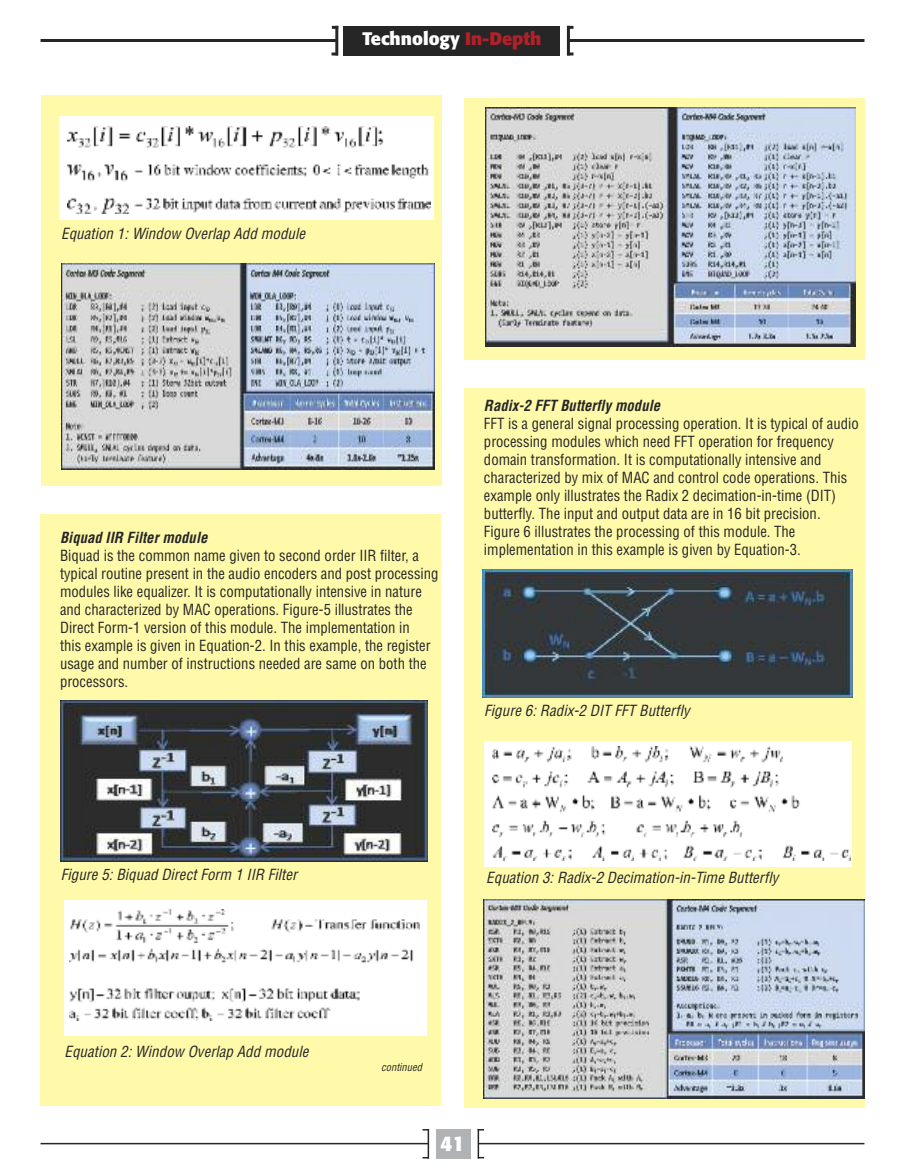
<style>
.page{position:relative;width:905px;height:1175px;background:#fff}
.page>*{position:absolute;margin:0;border:0;box-sizing:border-box;transform-origin:0 0}
.t1{font:700 21px "Formata";color:#fff}
.t2{font:700 18px "Formata";color:#fff}
.t3{font:condensed 15px/18px "Helvetica";color:#272627}
.t4{font:italic condensed 15px "Helvetica";letter-spacing:.005em;color:#272627}
.t5{font:italic 700 condensed 15px "Helvetica";letter-spacing:.005em;color:#272627}
.t6{font:italic condensed 10.5px "Helvetica";letter-spacing:.005em;color:#272627}
.s1{color:#b12127}
</style>
<div class="page">
<div style="left:41px;top:514px;width:400px;height:592px;background:#fffaaa"></div>
<div style="left:464px;top:99px;width:400px;height:261px;background:#fffaaa"></div>
<div style="left:464px;top:389px;width:400px;height:718px;background:#fffaaa"></div>
<div style="left:42px;top:95px;width:400px;height:390px;background:#fffaaa"></div>
<hr style="left:40px;top:1142px;width:388px;height:2px;background:#272627">
<hr style="left:479px;top:1142px;width:385px;height:2px;background:#272627">
<div style="left:436px;top:1129px;width:34px;height:29px;background:#b1b2b3"></div>
<hr style="left:477px;top:1128px;width:2px;height:30px;background:#272627">
<hr style="left:427px;top:1128px;width:2px;height:30px;background:#272627">
<hr style="left:40px;top:39px;width:298px;height:3px;background:#272627">
<hr style="left:567px;top:39px;width:297px;height:3px;background:#272627">
<div style="left:343px;top:26px;width:217px;height:29px;background:#272627"></div>
<hr style="left:567px;top:26px;width:3px;height:29px;background:#272627">
<svg style="left:331px;top:52px;width:4px;height:3px"></svg>
<hr style="left:335px;top:26px;width:3px;height:29px;background:#272627">
<img style="left:61px;top:264px;width:373px;height:205px">
<img style="left:61px;top:700px;width:366px;height:161px">
<div style="left:64px;top:900px;width:363px;height:136px;background:#fff"></div>
<img style="left:70px;top:909px;width:349px;height:111px">
<img style="left:485px;top:108px;width:370px;height:239px">
<img style="left:482px;top:570px;width:370px;height:128px">
<div style="left:484px;top:741px;width:368px;height:125px;background:#fff"></div>
<img style="left:492px;top:746px;width:358px;height:114px">
<img style="left:484px;top:899px;width:380px;height:199px">
<div style="left:60px;top:117px;width:374px;height:103px;background:#fff"></div>
<img style="left:67px;top:127px;width:363px;height:86px">
<p class="t2" style="left:362px;top:31px;width:180px">Technology <span class="s1">In-Depth</span></p>
<p class="t4" style="left:61px;top:225px;width:245px">Equation 1: Window Overlap Add module</p>
<p class="t5" style="left:60px;top:529px;width:149px">Biquad IIR Filter module</p>
<p class="t3" style="left:60px;top:546px;width:380px">Biquad is the common name given to second order IIR filter, a typical routine present in the audio encoders and post processing modules like equalizer. It is computationally intensive in nature and characterized by MAC operations. Figure-5 illustrates the Direct Form-1 version of this module. The implementation in<br>this example is given in Equation-2. In this example, the register usage and number of instructions needed are same on both the processors.</p>
<p class="t5" style="left:484px;top:397px;width:178px">Radix-2 FFT Butterfly module</p>
<p class="t3" style="left:484px;top:415px;width:376px">FFT is a general signal processing operation. It is typical of audio processing modules which need FFT operation for frequency domain transformation. It is computationally intensive and characterized by mix of MAC and control code operations. This example only illustrates the Radix 2 decimation-in-time (DIT) butterfly. The input and output data are in 16 bit precision.<br>Figure 6 illustrates the processing of this module. The implementation in this example is given by Equation-3.</p>
<p class="t4" style="left:484px;top:702px;width:207px">Figure 6: Radix-2 DIT FFT Butterfly</p>
<p class="t4" style="left:61px;top:865px;width:238px">Figure 5: Biquad Direct Form 1 IIR Filter</p>
<p class="t4" style="left:486px;top:869px;width:294px">Equation 3: Radix-2 Decimation-in-Time Butterfly</p>
<p class="t4" style="left:64px;top:1042px;width:245px">Equation 2: Window Overlap Add module</p>
<p class="t6" style="left:381px;top:1061px;width:43px">continued</p>
<h1 class="t1" style="left:440px;top:1134px;width:26px">41</h1>
</div>
